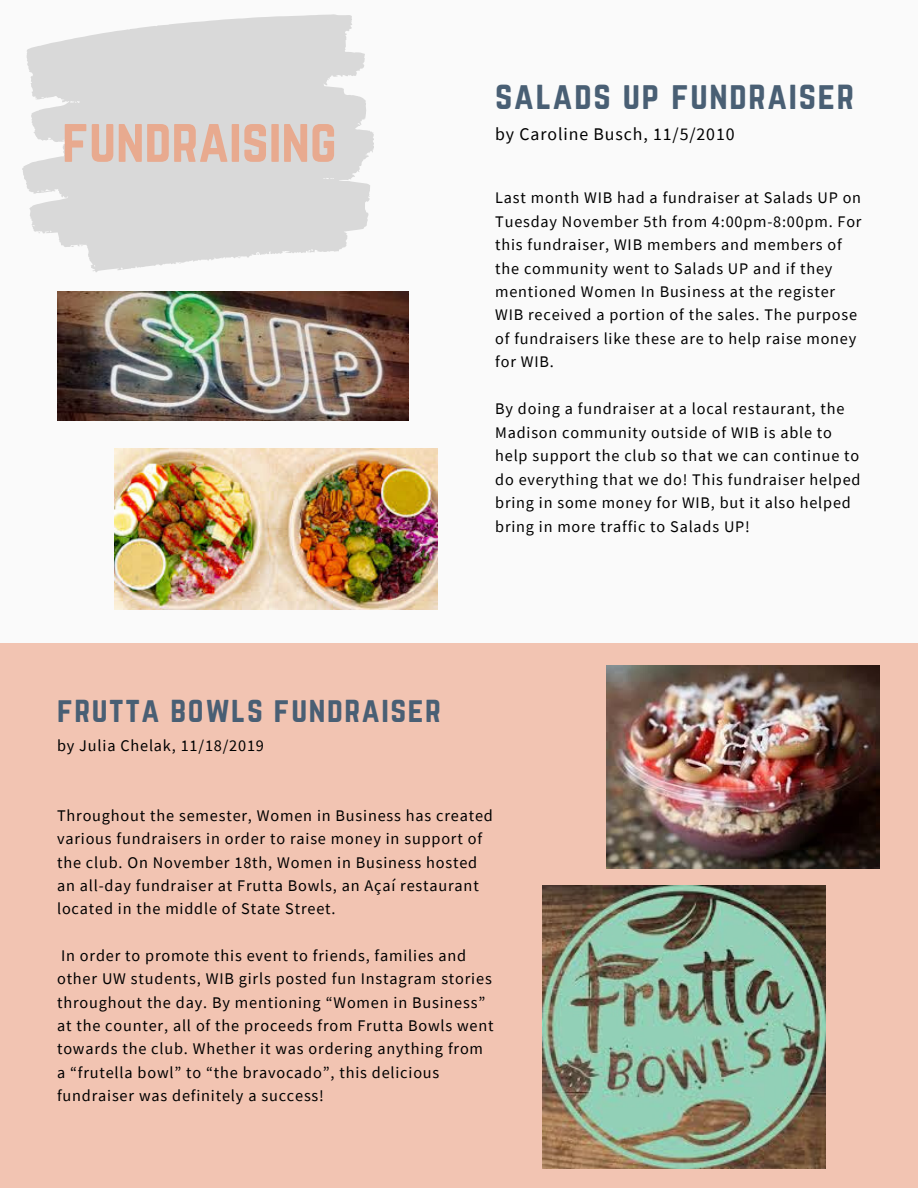
<style>
.page{position:relative;width:918px;height:1188px;background:#fff}
.page>*{position:absolute;margin:0;border:0;box-sizing:border-box;transform-origin:0 0}
.t1{font:54px "Norwester";color:#e8aa8f}
.t2{font:34.65px "Norwester";letter-spacing:.05em;color:#495f74}
.t3{font:31.65px "Norwester";letter-spacing:.05em;color:#495f74}
.t4{font:17.85px "Source Sans Pro";letter-spacing:.05em;color:#000}
.t5{font:16.2px/23.5px "Source Sans Pro";letter-spacing:.05em;color:#000}
</style>
<div class="page">
<svg style="left:22px;top:14px;width:416px;height:596px"></svg>
<div style="left:0;top:643px;width:918px;height:545px;background:#f2c4b2"></div>
<svg style="left:324px;top:47px;width:50px;height:94px"></svg>
<img style="left:115px;top:449px;width:322px;height:160px">
<img style="left:57px;top:291px;width:351px;height:130px">
<img style="left:607px;top:665px;width:272px;height:204px">
<img style="left:542px;top:885px;width:284px;height:284px">
<h1 class="t1" style="left:62px;top:115px;width:276px">FUNDRAISING</h1>
<h2 class="t2" style="left:495px;top:79px;width:360px">SALADS UP FUNDRAISER</h2>
<p class="t4" style="left:495px;top:123px;width:241px">by Caroline Busch, 11/5/2010</p>
<p class="t5" style="left:495px;top:186px;width:368px">Last month WIB had a fundraiser at Salads UP on Tuesday November 5th from 4:00pm-8:00pm. For this fundraiser, WIB members and members of the community went to Salads UP and if they mentioned Women In Business at the register WIB received a portion of the sales. The purpose of fundraisers like these are to help raise money for WIB.</p>
<p class="t5" style="left:495px;top:397px;width:367px">By doing a fundraiser at a local restaurant, the Madison community outside of WIB is able to help support the club so that we can continue to do everything that we do! This fundraiser helped bring in some money for WIB, but it also helped bring in more traffic to Salads UP!</p>
<h3 class="t3" style="left:57px;top:695px;width:385px">FRUTTA BOWLS FUNDRAISER</h3>
<p class="t5" style="left:57px;top:734px;width:208px">by Julia Chelak, 11/18/2019</p>
<p class="t5" style="left:57px;top:804px;width:437px">Throughout the semester, Women in Business has created various fundraisers in order to raise money in support of the club. On November 18th, Women in Business hosted an all-day fundraiser at Frutta Bowls, an Açaí restaurant located in the middle of State Street.</p>
<p class="t5" style="left:57px;top:944px;width:438px">In order to promote this event to friends, families and other UW students, WIB girls posted fun Instagram stories throughout the day. By mentioning “Women in Business” at the counter, all of the proceeds from Frutta Bowls went towards the club. Whether it was ordering anything from a “frutella bowl” to “the bravocado”, this delicious fundraiser was definitely a success!</p>
</div>
